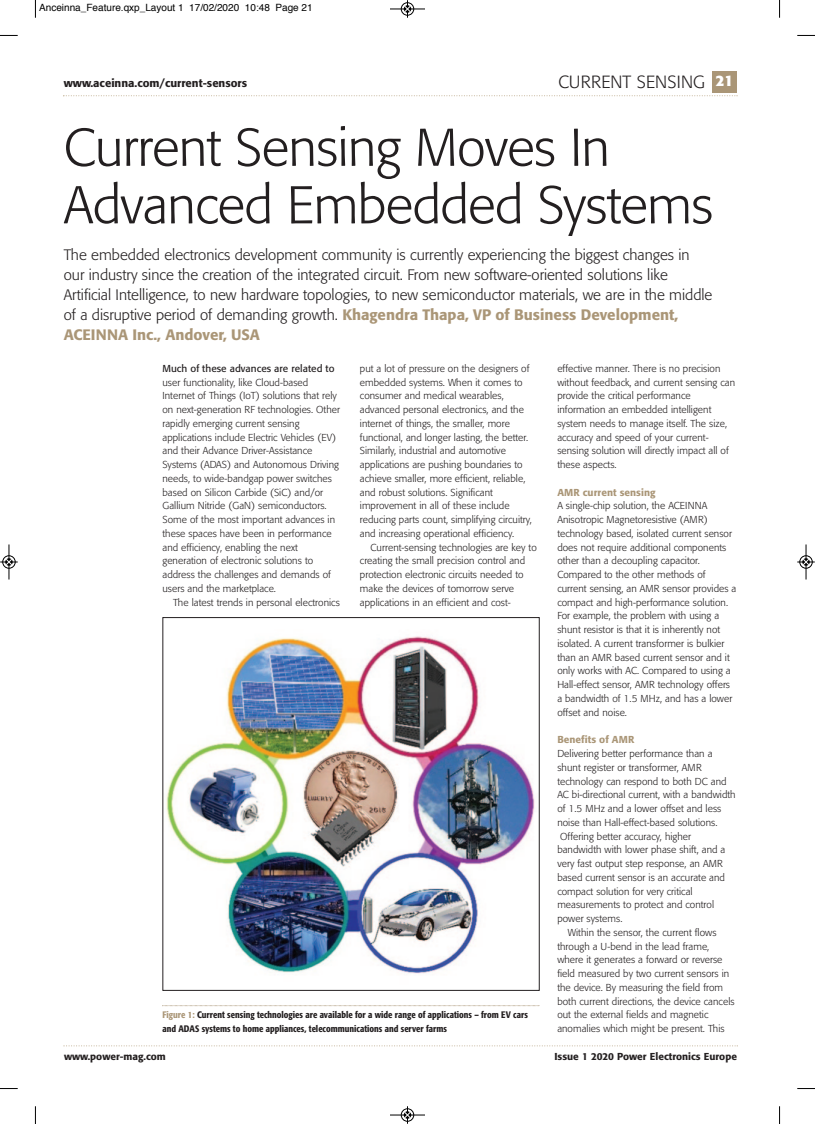
<style>
.page{position:relative;width:815px;height:1124px;background:#fff}
.page>*{position:absolute;margin:0;border:0;box-sizing:border-box;transform-origin:0 0}
.t1{font:300 52.5px/57.5px "Formata";letter-spacing:-.01em;color:#231f20}
.t2{font:300 17.5px "Formata";color:#231f20}
.t3{font:300 15px/20px "Formata";color:#231f20}
.t4{font:700 15px "Formata";color:#fff}
.t5{font:500 11.25px "Formata";color:#231f20}
.t6{font:300 10px/13.8px "Formata";letter-spacing:.005em;color:#231f20}
.t7{font:500 10px "Formata";color:#231f20}
.t8{font:10px "Helvetica";color:#000}
.t9{font:500 10px "Formata";letter-spacing:.005em;color:#aa9677}
.t10{font:500 condensed 9.38px/13.8px "Formata";color:#231f20}
.s1{font-weight:500;color:#aa9677}
.s2{font-weight:400}
.s3{color:#aa9677}
</style>
<div class="page">
<svg style="left:63px;top:95px;width:675px;height:1px"></svg>
<div style="left:712px;top:71px;width:25px;height:21px;background:#aa9677"></div>
<svg style="left:63px;top:1045px;width:675px;height:1px"></svg>
<img style="left:166px;top:636px;width:369px;height:338px">
<div style="left:162px;top:617px;width:378px;height:373px;border:1px solid #231f20"></div>
<svg style="left:162px;top:1005px;width:378px;height:1px"></svg>
<svg style="left:35px;top:0;width:1px;height:18px"></svg>
<svg style="left:0;top:35px;width:18px;height:1px"></svg>
<svg style="left:779px;top:0;width:1px;height:18px"></svg>
<svg style="left:797px;top:35px;width:18px;height:1px"></svg>
<svg style="left:35px;top:1106px;width:1px;height:17px"></svg>
<svg style="left:0;top:1088px;width:18px;height:1px"></svg>
<svg style="left:779px;top:1106px;width:1px;height:17px"></svg>
<svg style="left:797px;top:1088px;width:18px;height:1px"></svg>
<div style="left:401px;top:2px;width:13px;height:14px;border:1px solid #fff;border-radius:50%"></div>
<hr style="left:390px;top:9px;width:35px;height:1px;background:#000">
<div style="left:401px;top:3px;width:13px;height:12px;border:1px solid #000;border-radius:50%"></div>
<svg style="left:404px;top:0;width:7px;height:18px"></svg>
<hr style="left:390px;top:1114px;width:35px;height:1px;background:#000">
<div style="left:401px;top:1108px;width:13px;height:13px;border:1px solid #000;border-radius:50%"></div>
<svg style="left:404px;top:1106px;width:7px;height:17px"></svg>
<div style="left:2px;top:555px;width:14px;height:13px;border:1px solid #fff;border-radius:50%"></div>
<hr style="left:9px;top:544px;width:1px;height:35px;background:#000">
<div style="left:3px;top:555px;width:12px;height:13px;border:1px solid #000;border-radius:50%"></div>
<svg style="left:0;top:558px;width:18px;height:7px"></svg>
<div style="left:799px;top:555px;width:14px;height:13px;border:1px solid #fff;border-radius:50%"></div>
<hr style="left:806px;top:544px;width:1px;height:35px;background:#000">
<div style="left:800px;top:555px;width:12px;height:13px;border:1px solid #000;border-radius:50%"></div>
<svg style="left:797px;top:558px;width:18px;height:7px"></svg>
<p class="t8" style="left:39px;top:4px;width:275px">Anceinna_Feature.qxp_Layout 1 17/02/2020 10:48 Page 21</p>
<p class="t5" style="left:64px;top:78px;width:185px">www.aceinna.com/current-sensors</p>
<p class="t2" style="left:558px;top:74px;width:148px">CURRENT SENSING</p>
<p class="t4" style="left:716px;top:74px;width:19px">21</p>
<p class="t1" style="left:64px;top:122px;width:651px">Current Sensing Moves In<br>Advanced Embedded Systems</p>
<p class="t3" style="left:64px;top:245px;width:650px">The embedded electronics development community is currently experiencing the biggest changes in our industry since the creation of the integrated circuit. From new software-oriented solutions like Artificial Intelligence, to new hardware topologies, to new semiconductor materials, we are in the middle of a disruptive period of demanding growth. <span class="s1">Khagendra Thapa, VP of Business Development, ACEINNA Inc., Andover, USA</span></p>
<p class="t6" style="left:162px;top:362px;width:179px"><span class="s2">Much of these advances are related to </span>user functionality, like Cloud-based Internet of Things (IoT) solutions that rely on next-generation RF technologies. Other rapidly emerging current sensing applications include Electric Vehicles (EV) and their Advance Driver-Assistance Systems (ADAS) and Autonomous Driving needs, to wide-bandgap power switches based on Silicon Carbide (SiC) and/or Gallium Nitride (GaN) semiconductors.<br>Some of the most important advances in these spaces have been in performance and efficiency, enabling the next generation of electronic solutions to address the challenges and demands of users and the marketplace.</p>
<p class="t6" style="left:173px;top:596px;width:168px">The latest trends in personal electronics</p>
<p class="t6" style="left:360px;top:362px;width:174px">put a lot of pressure on the designers of embedded systems. When it comes to consumer and medical wearables, advanced personal electronics, and the internet of things, the smaller, more functional, and longer lasting, the better.<br>Similarly, industrial and automotive applications are pushing boundaries to achieve smaller, more efficient, reliable, and robust solutions. Significant improvement in all of these include reducing parts count, simplifying circuitry, and increasing operational efficiency.</p>
<p class="t6" style="left:360px;top:541px;width:178px;text-indent:11px">Current-sensing technologies are key to creating the small precision control and protection electronic circuits needed to make the devices of tomorrow serve applications in an efficient and cost-</p>
<p class="t6" style="left:557px;top:362px;width:179px">effective manner. There is no precision without feedback, and current sensing can provide the critical performance information an embedded intelligent system needs to manage itself. The size, accuracy and speed of your current&shy;sensing solution will directly impact all of these aspects.</p>
<p class="t9" style="left:557px;top:487px;width:100px">AMR current sensing</p>
<p class="t6" style="left:557px;top:499px;width:181px">A single-chip solution, the ACEINNA Anisotropic Magnetoresistive (AMR) technology based, isolated current sensor does not require additional components other than a decoupling capacitor.<br>Compared to the other methods of current sensing, an AMR sensor provides a compact and high-performance solution.<br>For example, the problem with using a shunt resistor is that it is inherently not isolated. A current transformer is bulkier than an AMR based current sensor and it only works with AC. Compared to using a Hall-effect sensor, AMR technology offers a bandwidth of 1.5 MHz, and has a lower offset and noise.</p>
<p class="t9" style="left:557px;top:735px;width:79px">Benefits of AMR</p>
<p class="t6" style="left:557px;top:747px;width:180px">Delivering better performance than a shunt register or transformer, AMR technology can respond to both DC and AC bi-directional current, with a bandwidth of 1.5 MHz and a lower offset and less noise than Hall-effect-based solutions.<br>Offering better accuracy, higher<br>bandwidth with lower phase shift, and a very fast output step response, an AMR based current sensor is an accurate and compact solution for very critical measurements to protect and control power systems.</p>
<p class="t6" style="left:557px;top:926px;width:179px;text-indent:11px">Within the sensor, the current flows through a U-bend in the lead frame, where it generates a forward or reverse field measured by two current sensors in the device. By measuring the field from both current directions, the device cancels out the external fields and magnetic anomalies which might be present. This</p>
<p class="t10" style="left:162px;top:1008px;width:367px"><span class="s3">Figure 1:</span> Current sensing technologies are available for a wide range of applications – from EV cars and ADAS systems to home appliances, telecommunications and server farms</p>
<p class="t7" style="left:64px;top:1051px;width:103px">www.power-mag.com</p>
<p class="t7" style="left:554px;top:1051px;width:184px">Issue 1 2020 Power Electronics Europe</p>
</div>
